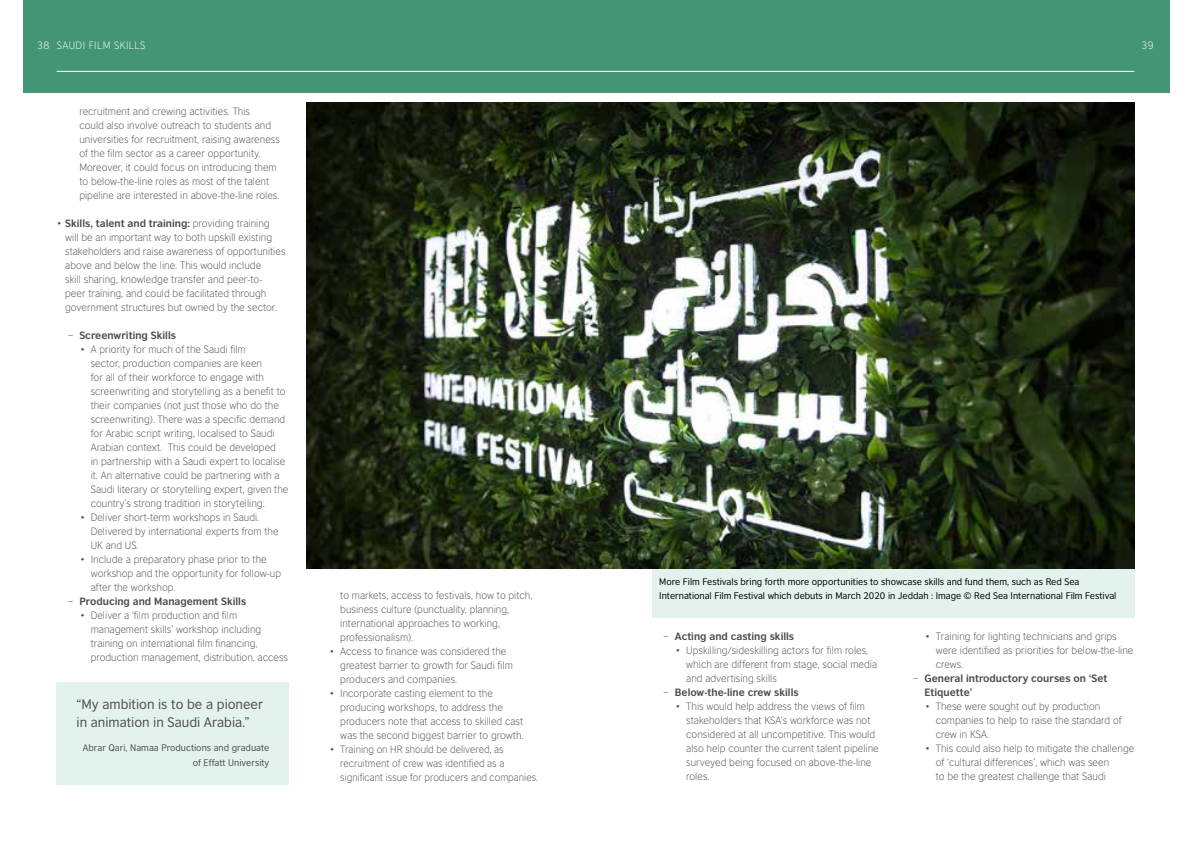
<style>
.page{position:relative;width:1191px;height:842px;background:#fff}
.page>*{position:absolute;margin:0;border:0;box-sizing:border-box;transform-origin:0 0}
.t1{font:13px/18px "British Council Sans";color:#4d4d4f}
.t2{font:300 10px/14px "British Council Sans";color:#4d4d4f}
.t3{font:700 10px "British Council Sans";color:#4d4d4f}
.t4{font:300 10px "British Council Sans";letter-spacing:.04em;color:#fff}
.t5{font:9px/14px "British Council Sans";color:#000}
.t6{font:9px/15px "British Council Sans";color:#4d4d4f;text-align:right}
.s1{font-weight:700}
.s2{font-weight:300}
</style>
<div class="page">
<div style="left:57px;top:682px;width:232px;height:103px;background:#e4f2ed"></div>
<div style="left:652px;top:559px;width:482px;height:59px;background:#e4f2ed"></div>
<div style="left:23px;top:0;width:1146px;height:92px;background:#439576"></div>
<hr style="left:57px;top:71px;width:1077px;height:1px;background:#fff">
<img style="left:306px;top:103px;width:828px;height:465px">
<p class="t4" style="left:37px;top:40px;width:109px">38 Saudi Film Skills</p>
<p class="t4" style="left:1141px;top:40px;width:14px">39</p>
<p class="t2" style="left:79px;top:104px;width:202px">recruitment and crewing activities. This<br>could also involve outreach to students and universities for recruitment, raising awareness of the film sector as a career opportunity.<br>M oreover, it could focus on introducing them to below-the-line roles as most of the talent pipeline are interested in above-the-line roles.</p>
<p class="t2" style="left:65px;top:216px;width:222px;text-indent:-8px"><span class="s1">• Skills, talent and training:</span> providing training will be an important way to both upskill existing stakeholders and raise awareness of opportunities above and below the line. This would include<br>skill sharing, knowledge transfer and peer-to-<br>peer training, and could be facilitated through government structures but owned by the sector.</p>
<p class="t3" style="left:68px;top:329px;width:110px"><span class="s2">−</span> Screenwriting Skills</p>
<p class="t2" style="left:91px;top:342px;width:199px;text-indent:-11px">• A priority for much of the Saudi film<br>sector, production companies are keen<br>for all of their workforce to engage with screenwriting and storytelling as a benefit to their companies (not just those who do the screenwriting). There was a specific demand for Arabic script writing, localised to Saudi Arabian context. This could be developed<br>in partnership with a Saudi expert to localise it. An alternative could be partnering with a Saudi literary or storytelling expert, given the country’s strong tradition in storytelling.</p>
<p class="t2" style="left:91px;top:510px;width:189px;text-indent:-11px">• Deliver short-term workshops in Saudi.<br>Delivered by international experts from the<br>UK and US.</p>
<p class="t2" style="left:80px;top:552px;width:188px">• I nclude a preparatory phase prior to the</p>
<p class="t2" style="left:91px;top:566px;width:192px">workshop and the opportunity for follow-up</p>
<p class="t2" style="left:91px;top:580px;width:86px">after the workshop.</p>
<p class="t3" style="left:68px;top:595px;width:180px"><span class="s2">−</span> Producing and Management Skills</p>
<p class="t2" style="left:91px;top:608px;width:199px;text-indent:-11px">• Deliver a ‘film production and film management skills’ workshop including training on international film financing, production management, distribution, access</p>
<h1 class="t1" style="left:77px;top:695px;width:188px">“My ambition is to be a pioneer in animation in Saudi Arabia.”</h1>
<p class="t6" style="left:83px;top:740px;width:188px">Abrar Qari, Namaa Productions and graduate of Effatt University</p>
<p class="t2" style="left:340px;top:588px;width:194px">to markets, access to festivals, how to pitch, business culture (punctuality, planning, international approaches to working, professionalism).</p>
<p class="t2" style="left:340px;top:644px;width:174px;text-indent:-11px">• Access to finance was considered the greatest barrier to growth for Saudi film producers and companies.</p>
<p class="t2" style="left:340px;top:686px;width:185px;text-indent:-11px">• I ncorporate casting element to the producing workshops, to address the producers note that access to skilled cast was the second biggest barrier to growth.</p>
<p class="t2" style="left:340px;top:742px;width:199px;text-indent:-11px">• Training on HR should be delivered, as recruitment of crew was identified as a significant issue for producers and companies.</p>
<p class="t5" style="left:659px;top:575px;width:459px">More Film Festivals bring forth more opportunities to showcase skills and fund them, such as Red Sea<br>International Film Festival which debuts in March 2020 in Jeddah : Image © Red Sea International Film Festival</p>
<p class="t3" style="left:663px;top:630px;width:132px"><span class="s2">−</span> Acting and casting skills</p>
<p class="t2" style="left:675px;top:643px;width:194px">• U pskilling/sideskilling actors for film roles,</p>
<p class="t2" style="left:686px;top:657px;width:192px">which are different from stage, social media</p>
<p class="t2" style="left:686px;top:671px;width:92px">and advertising skills</p>
<p class="t3" style="left:663px;top:686px;width:137px"><span class="s2">−</span> Below-the-line crew skills</p>
<p class="t2" style="left:686px;top:699px;width:194px;text-indent:-11px">• This would help address the views of film stakeholders that KSA’s workforce was not considered at all uncompetitive. This would also help counter the current talent pipeline surveyed being focused on above-the-line roles.</p>
<p class="t2" style="left:925px;top:629px;width:193px">• Training for lighting technicians and grips</p>
<p class="t2" style="left:935px;top:643px;width:199px">were identified as priorities for below-the-line</p>
<p class="t2" style="left:935px;top:657px;width:29px">crews.</p>
<p class="t3" style="left:912px;top:671px;width:196px"><span class="s2">−</span> General introductory courses on ‘Set</p>
<p class="t3" style="left:924px;top:686px;width:50px">Etiquette’</p>
<p class="t2" style="left:935px;top:699px;width:187px;text-indent:-11px">• These were sought out by production companies to help to raise the standard of crew in KSA.</p>
<p class="t2" style="left:935px;top:741px;width:200px;text-indent:-11px">• This could also help to mitigate the challenge of ‘cultural differences’, which was seen<br>to be the greatest challenge that Saudi</p>
</div>
